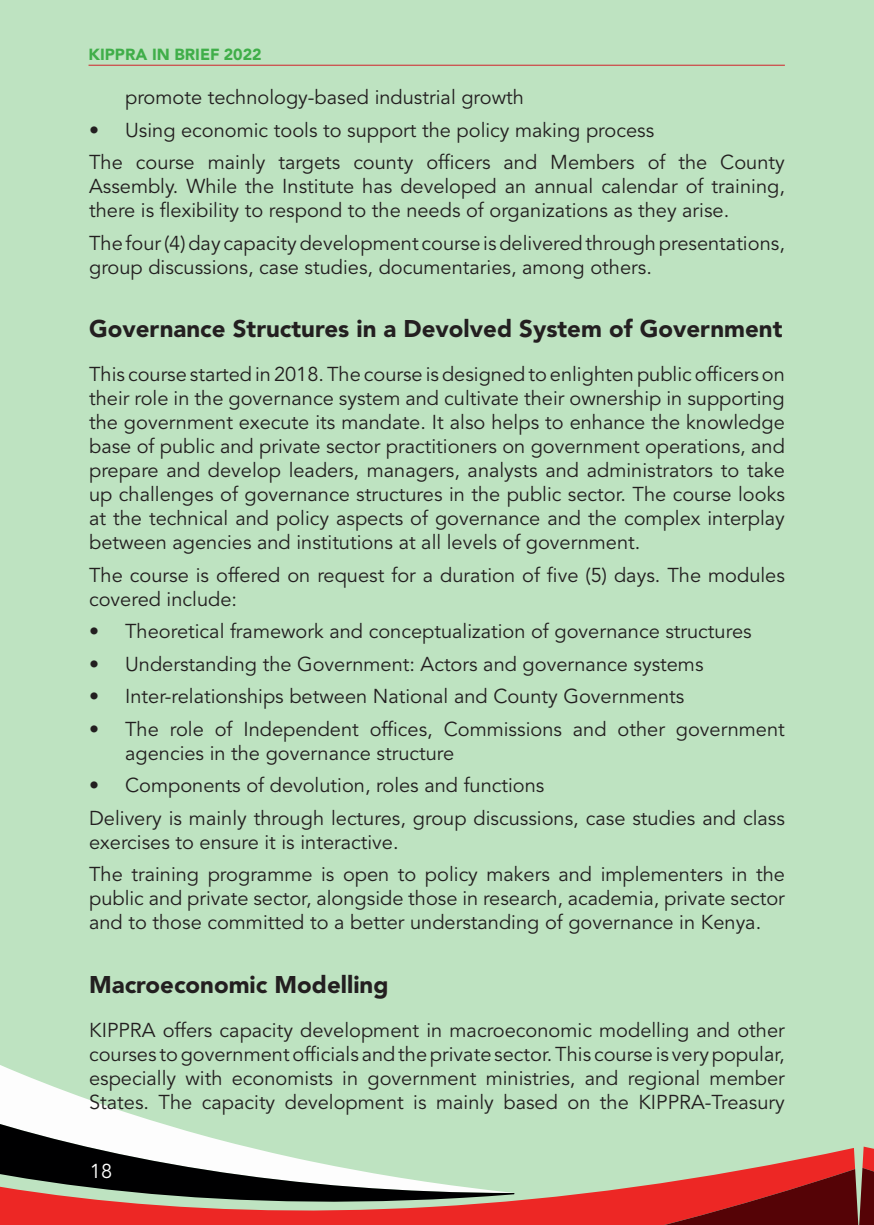
<style>
.page{position:relative;width:874px;height:1225px;background:#fff}
.page>*{position:absolute;margin:0;border:0;box-sizing:border-box;transform-origin:0 0}
.t1{font:900 24px "Avenir LT Std";color:#231f20}
.t2{font:20px/24px "Avenir LT Std";color:#231f20}
.t3{font:20px "Avenir LT Std";color:#fff}
.t4{font:900 16px "Avenir LT Std";color:#40ae49}
</style>
<div class="page">
<div style="left:0;top:0;width:873px;height:1225px;background:#bee3c1"></div>
<svg style="left:0;top:1065px;width:81px;height:32px"></svg>
<img style="left:0;top:1097px;width:849px;height:128px">
<img style="left:219px;top:1169px;width:630px;height:56px">
<img style="left:849px;top:1146px;width:24px;height:79px">
<img style="left:852px;top:1167px;width:21px;height:58px">
<hr style="left:88px;top:65px;width:696px;height:1px;background:#d1232a">
<p class="t4" style="left:88px;top:44px;width:175px">KIPPRA IN BRIEF 2022</p>
<p class="t2" style="left:125px;top:86px;width:400px">promote technology-based industrial growth</p>
<p class="t2" style="left:89px;top:114px;width:696px;line-height:32.4px">• Using economic tools to support the policy making process<br>The course mainly targets county officers and Members of the County</p>
<p class="t2" style="left:89px;top:175px;width:697px">Assembly. While the Institute has developed an annual calendar of training, there is flexibility to respond to the needs of organizations as they arise.</p>
<p class="t2" style="left:89px;top:231px;width:697px">The four (4) day capacity development course is delivered through presentations, group discussions, case studies, documentaries, among others.</p>
<p class="t1" style="left:89px;top:314px;width:694px">Governance Structures in a Devolved System of Government</p>
<p class="t2" style="left:89px;top:363px;width:697px;text-align:justify">This course started in 2018. The course is designed to enlighten public officers on their role in the governance system and cultivate their ownership in supporting the government execute its mandate. It also helps to enhance the knowledge base of public and private sector practitioners on government operations, and prepare and develop leaders, managers, analysts and administrators to take up challenges of governance structures in the public sector. The course looks at the technical and policy aspects of governance and the complex interplay between agencies and institutions at all levels of government.</p>
<p class="t2" style="left:89px;top:563px;width:697px">The course is offered on request for a duration of five (5) days. The modules covered include:</p>
<p class="t2" style="left:89px;top:620px;width:663px">• Theoretical framework and conceptualization of governance structures</p>
<p class="t2" style="left:89px;top:652px;width:615px">• Understanding the Government: Actors and governance systems</p>
<p class="t2" style="left:89px;top:685px;width:596px">• Inter-relationships between National and County Governments</p>
<p class="t2" style="left:125px;top:717px;width:661px;text-indent:-36px">• The role of Independent offices, Commissions and other government agencies in the governance structure</p>
<p class="t2" style="left:89px;top:770px;width:697px;line-height:32.4px">• Components of devolution, roles and functions<br>Delivery is mainly through lectures, group discussions, case studies and class</p>
<p class="t2" style="left:89px;top:826px;width:697px;line-height:32.4px">exercises to ensure it is interactive.<br>The training programme is open to policy makers and implementers in the</p>
<p class="t2" style="left:89px;top:887px;width:697px">public and private sector, alongside those in research, academia, private sector and to those committed to a better understanding of governance in Kenya.</p>
<p class="t1" style="left:89px;top:970px;width:301px">Macroeconomic Modelling</p>
<p class="t2" style="left:89px;top:1018px;width:697px;text-align:justify">KIPPRA offers capacity development in macroeconomic modelling and other courses to government officials and the private sector. This course is very popular, especially with economists in government ministries, and regional member States. The capacity development is mainly based on the KIPPRA-Treasury</p>
<p class="t3" style="left:90px;top:1159px;width:24px">18</p>
</div>
